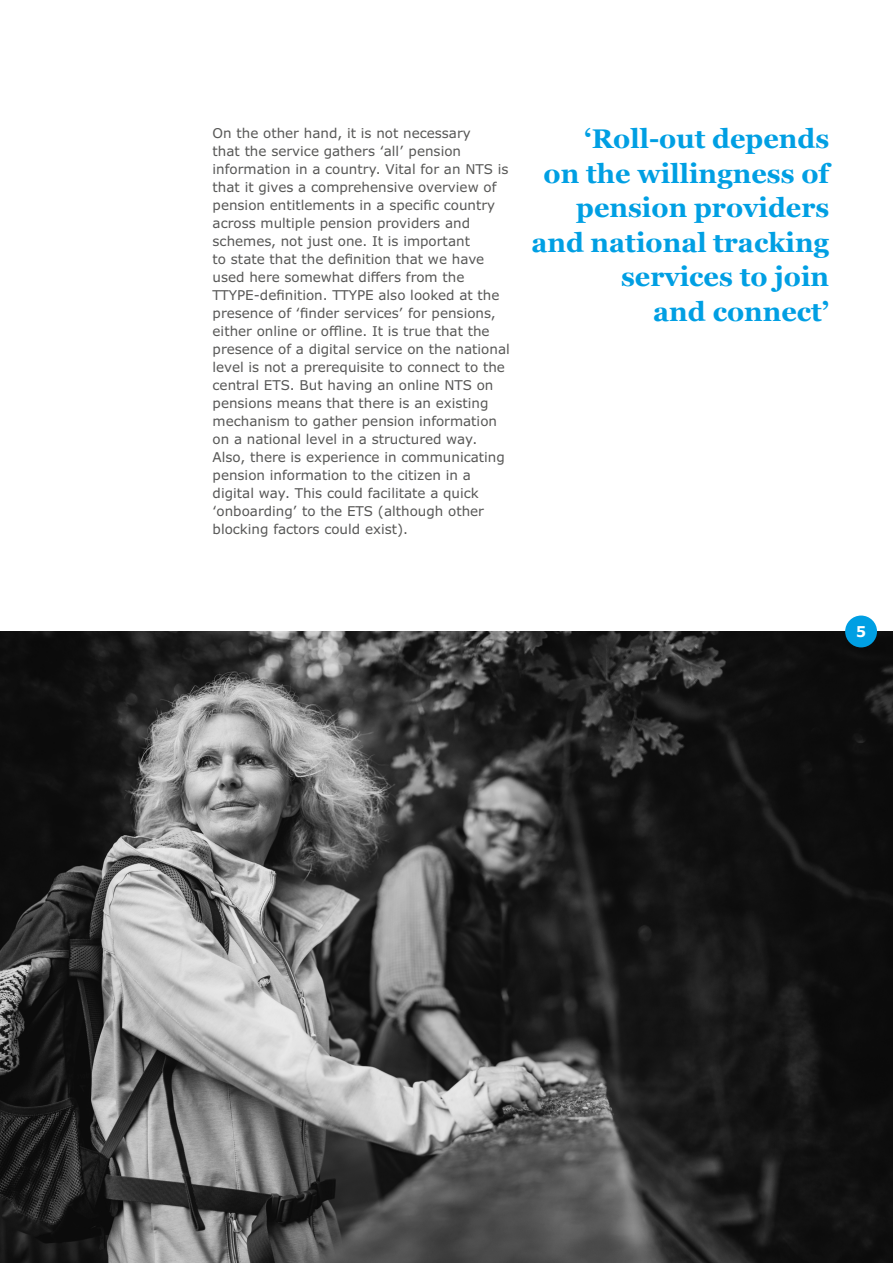
<style>
.page{position:relative;width:893px;height:1263px;background:#fff}
.page>*{position:absolute;margin:0;border:0;box-sizing:border-box;transform-origin:0 0}
.t1{font:700 27px/34.5px "Georgia";color:#009fe3;text-align:right}
.t2{font:700 15px "Verdana Pro";color:#fff}
.t3{font:13.5px/18px "Verdana Pro";color:#575756}
</style>
<div class="page">
<img style="left:0;top:631px;width:893px;height:632px">
<div style="left:845px;top:615px;width:32px;height:32px;background:#009fe3;border-radius:50%"></div>
<p class="t3" style="left:213px;top:124px;width:299px">On the other hand, it is not necessary<br>that the service gathers ‘all’ pension information in a country. Vital for an NTS is that it gives a comprehensive overview of pension entitlements in a specific country across multiple pension providers and schemes, not just one. It is important<br>to state that the definition that we have used here somewhat differs from the TTYPE-definition. TTYPE also looked at the presence of ‘finder services’ for pensions, either online or offline. It is true that the presence of a digital service on the national level is not a prerequisite to connect to the central ETS. But having an online NTS on pensions means that there is an existing mechanism to gather pension information on a national level in a structured way.<br>Also, there is experience in communicating pension information to the citizen in a digital way. This could facilitate a quick ‘onboarding’ to the ETS (although other blocking factors could exist).</p>
<h1 class="t1" style="left:531px;top:120px;width:299px">‘Roll-out depends<br>on the willingness of pension providers and national tracking services to join<br>and connect’</h1>
<p class="t2" style="left:856px;top:622px;width:11px">5</p>
</div>
